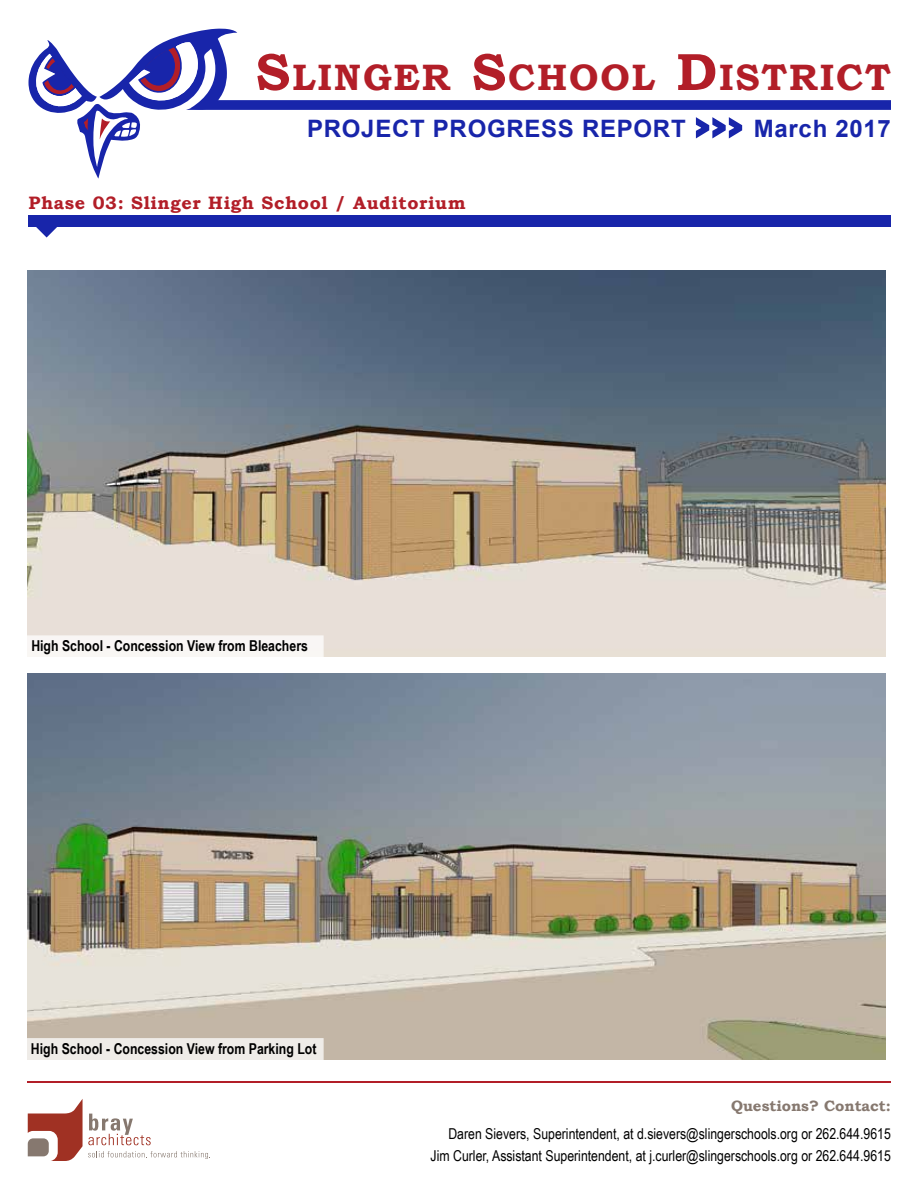
<style>
.page{position:relative;width:918px;height:1188px;background:#fff}
.page>*{position:absolute;margin:0;border:0;box-sizing:border-box;transform-origin:0 0}
.t1{font:700 36.75px "Bookman Old Style";letter-spacing:.05em;color:#b21e28}
.t2{font:700 24px "Arial";letter-spacing:.03em;color:#1825aa}
.t3{font:700 18px "Bookman Old Style";letter-spacing:.035em;color:#b21e28}
.t4{font:15px/21.8px "Arial Narrow";color:#000;text-align:right}
.t5{font:700 15px "Arial Narrow";color:#000}
.t6{font:700 15px "Bookman Old Style";color:#86786f}
.s1{font-size:52.5px}
.s2{font-size:29.4px}
</style>
<div class="page">
<svg style="left:28px;top:29px;width:863px;height:150px"></svg>
<svg style="left:28px;top:1099px;width:182px;height:62px"></svg>
<hr style="left:27px;top:1081px;width:864px;height:2px;background:#b21e28">
<div style="left:28px;top:216px;width:863px;height:11px;background:#1825aa"></div>
<svg style="left:36px;top:227px;width:21px;height:11px"></svg>
<img style="left:27px;top:271px;width:859px;height:386px">
<img style="left:27px;top:673px;width:859px;height:387px">
<div style="left:13px;top:635px;width:311px;height:31px;background:#f9f6f5;border:2px solid #fff"></div>
<div style="left:27px;top:1038px;width:297px;height:22px;background:#efece8"></div>
<h1 class="t1" style="left:256px;top:51px;width:637px"><span class="s1">S</span>LINGER <span class="s1">S</span>CHOOL <span class="s1">D</span>ISTRICT</h1>
<h2 class="t2" style="left:307px;top:112px;width:585px">PROJECT PROGRESS REPORT <span class="s2">&gt; &gt; &gt;</span> March 2017</h2>
<p class="t3" style="left:28px;top:190px;width:439px">Phase 03: Slinger High School / Auditorium</p>
<p class="t5" style="left:31px;top:635px;width:278px">High School - Concession View from Bleachers</p>
<p class="t5" style="left:31px;top:1038px;width:287px">High School - Concession View from Parking Lot</p>
<p class="t6" style="left:731px;top:1095px;width:161px">Questions? Contact:</p>
<p class="t4" style="left:431px;top:1123px;width:462px">Daren Sievers, Superintendent, at d.sievers@slingerschools.org or 262.644.9615<br>Jim Curler, Assistant Superintendent, at j.curler@slingerschools.org or 262.644.9615</p>
</div>
